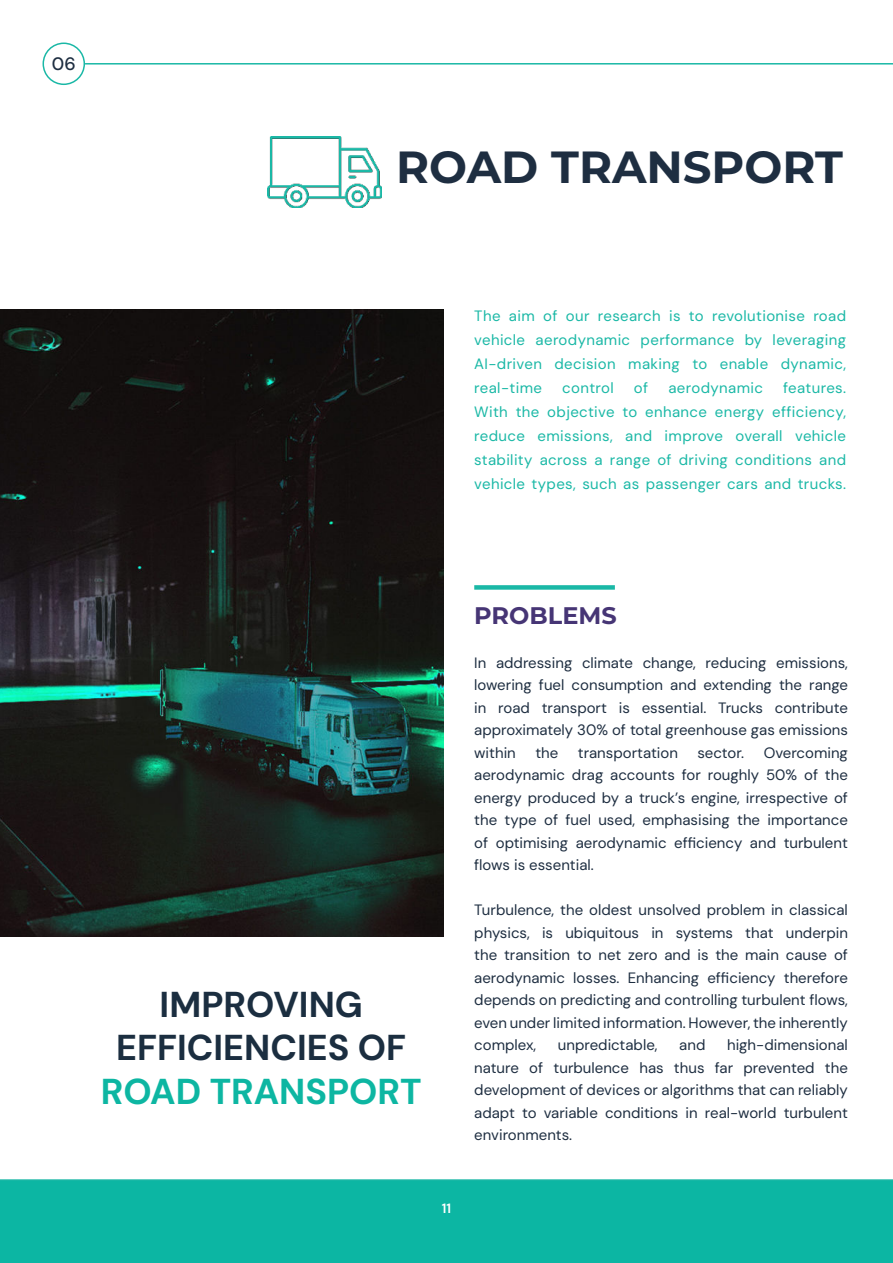
<style>
.page{position:relative;width:893px;height:1263px;background:#fff}
.page>*{position:absolute;margin:0;border:0;box-sizing:border-box;transform-origin:0 0}
.t1{font:700 45px "Montserrat";color:#1e2e41}
.t2{font:700 36px/43.2px "DM Sans 18 pt";color:#1b2e40;text-align:center}
.t3{font:700 36px "DM Sans 18 pt";color:#0db6a2}
.t4{font:700 24px "Montserrat";color:#463575}
.t5{font:500 18px "DM Sans 18 pt";color:#1e2e41}
.t6{font:15px/22.5px "DM Sans 18 pt";color:#1e2e41;text-align:justify}
.t7{font:15px/24px "DM Sans 18 pt";letter-spacing:.025em;color:#1ab8a6;text-align:justify}
.t8{font:600 13.5px "DM Sans 18 pt";color:#fff}
</style>
<div class="page">
<div style="left:0;top:1179px;width:893px;height:84px;background:#0cb6a3"></div>
<img style="left:0;top:309px;width:443px;height:628px">
<img style="left:268px;top:136px;width:113px;height:71px">
<div style="left:474px;top:585px;width:141px;height:5px;background:#1ab8a6"></div>
<div style="left:43px;top:43px;width:42px;height:42px;border:2px solid #1ab8a6;border-radius:50%"></div>
<hr style="left:85px;top:63px;width:808px;height:2px;background:#1ab8a6">
<p class="t5" style="left:52px;top:53px;width:25px">06</p>
<h1 class="t1" style="left:396px;top:141px;width:448px">ROAD TRANSPORT</h1>
<p class="t7" style="left:474px;top:304px;width:373px">The aim of our research is to revolutionise road vehicle aerodynamic performance by leveraging AI-driven decision making to enable dynamic, real-time</p>
<p class="t7" style="left:562px;top:376px;width:53px">control</p>
<p class="t7" style="left:634px;top:376px;width:16px">of</p>
<p class="t7" style="left:668px;top:376px;width:96px">aerodynamic</p>
<p class="t7" style="left:474px;top:376px;width:373px;text-indent:309px">features.<br>With the objective to enhance energy efficiency, reduce emissions, and improve overall vehicle stability across a range of driving conditions and vehicle types, such as passenger cars and trucks.</p>
<h2 class="t2" style="left:116px;top:987px;width:291px">IMPROVING<br>EFFICIENCIES OF</h2>
<h2 class="t3" style="left:101px;top:1077px;width:322px">ROAD TRANSPORT</h2>
<h3 class="t4" style="left:474px;top:601px;width:144px">PROBLEMS</h3>
<p class="t6" style="left:474px;top:651px;width:375px">In addressing climate change, reducing emissions, lowering fuel consumption and extending the range in road transport is essential. Trucks contribute approximately 30% of total greenhouse gas emissions within</p>
<p class="t6" style="left:474px;top:742px;width:375px;text-indent:289px">Overcoming aerodynamic drag accounts for roughly 50% of the energy produced by a truck’s engine, irrespective of the type of fuel used, emphasising the importance of optimising aerodynamic efficiency and turbulent flows is essential.</p>
<p class="t6" style="left:474px;top:899px;width:375px">Turbulence, the oldest unsolved problem in classical physics, is ubiquitous in systems that underpin the transition to net zero and is the main cause of aerodynamic losses. Enhancing efficiency therefore depends on predicting and controlling turbulent flows, even under limited information. However, the inherently complex,</p>
<p class="t6" style="left:535px;top:742px;width:24px">the</p>
<p class="t6" style="left:578px;top:742px;width:102px">transportation</p>
<p class="t6" style="left:697px;top:742px;width:48px">sector.</p>
<p class="t6" style="left:474px;top:1034px;width:375px;text-indent:253px">high-dimensional nature of turbulence has thus far prevented the development of devices or algorithms that can reliably adapt to variable conditions in real-world turbulent environments.</p>
<p class="t6" style="left:558px;top:1034px;width:101px">unpredictable,</p>
<p class="t6" style="left:679px;top:1034px;width:28px">and</p>
<p class="t8" style="left:442px;top:1202px;width:11px">11</p>
</div>
